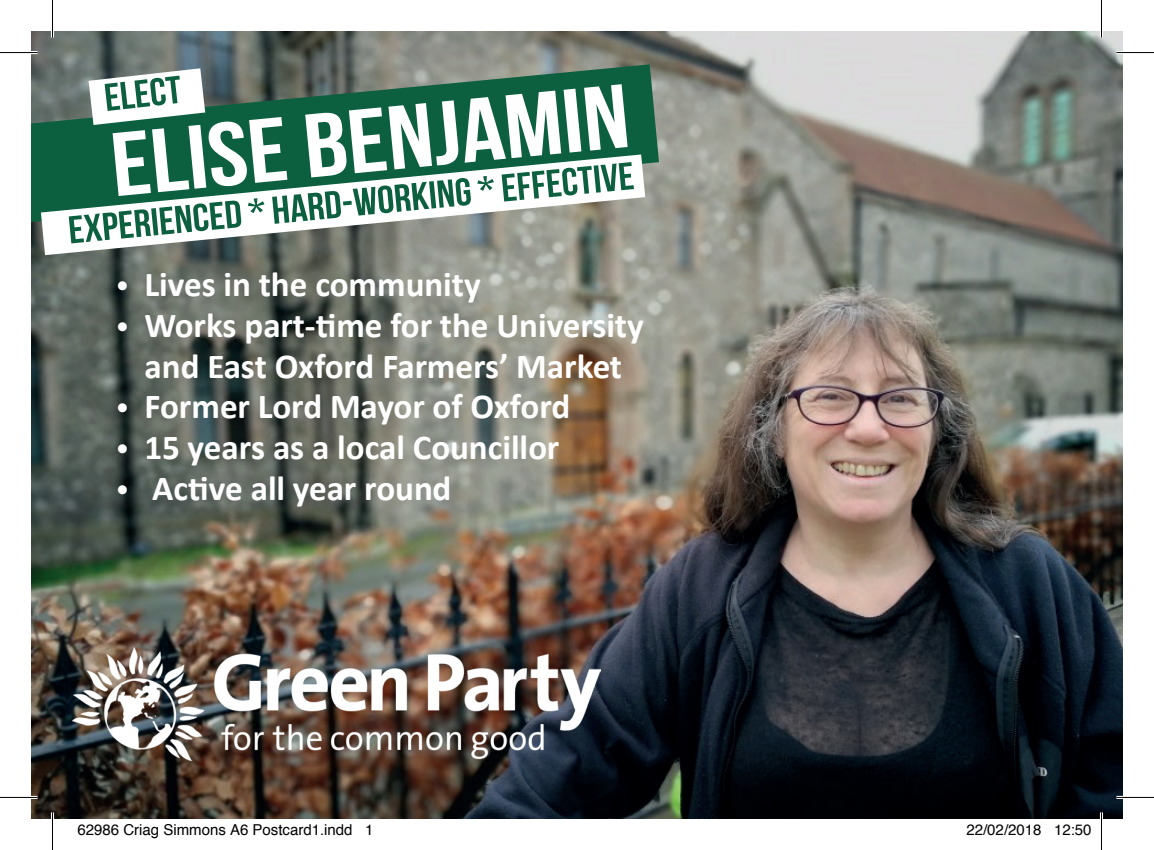
<style>
.page{position:relative;width:1154px;height:850px;background:#fff}
.page>*{position:absolute;margin:0;border:0;box-sizing:border-box;transform-origin:0 0}
.t1{font:700 35.25px "Calibri";letter-spacing:-.005em;color:#fff}
.t2{font:700 35px/40.5px "Calibri";color:#fff;text-align:center}
.t3{font:15px "Helvetica";color:#000}
</style>
<div class="page">
<img style="left:31px;top:31px;width:1092px;height:787px">
<svg style="left:31px;top:64px;width:628px;height:167px;background:#527364"></svg>
<svg style="left:113px;top:84px;width:515px;height:54px"></svg>
<svg style="left:41px;top:154px;width:604px;height:101px"></svg>
<svg style="left:69px;top:138px;width:565px;height:105px"></svg>
<img style="left:73px;top:647px;width:528px;height:113px">
<svg style="left:89px;top:68px;width:116px;height:57px"></svg>
<hr style="left:0;top:51px;width:38px;height:3px;background:#fff">
<hr style="left:1116px;top:51px;width:38px;height:3px;background:#fff">
<hr style="left:0;top:795px;width:38px;height:3px;background:#fff">
<hr style="left:1116px;top:795px;width:38px;height:3px;background:#fff">
<hr style="left:51px;top:0;width:3px;height:38px;background:#fff">
<hr style="left:51px;top:812px;width:3px;height:37px;background:#fff">
<hr style="left:1100px;top:0;width:3px;height:38px;background:#fff">
<hr style="left:1100px;top:812px;width:3px;height:37px;background:#fff">
<hr style="left:0;top:52px;width:38px;height:1px;background:#000">
<hr style="left:1116px;top:52px;width:38px;height:1px;background:#000">
<hr style="left:0;top:796px;width:38px;height:1px;background:#000">
<hr style="left:1116px;top:796px;width:38px;height:1px;background:#000">
<hr style="left:52px;top:0;width:1px;height:38px;background:#000">
<hr style="left:52px;top:812px;width:1px;height:37px;background:#000">
<hr style="left:1101px;top:0;width:1px;height:38px;background:#000">
<hr style="left:1101px;top:812px;width:1px;height:37px;background:#000">
<p class="t2" style="left:117px;top:264px;width:365px">• Lives in the community</p>
<p class="t2" style="left:117px;top:304px;width:529px">• Works part-time for the University and East Oxford Farmers’ Market</p>
<p class="t1" style="left:117px;top:381px;width:455px">• Former Lord Mayor of Oxford</p>
<p class="t2" style="left:117px;top:426px;width:444px">• 15 years as a local Councillor</p>
<p class="t2" style="left:117px;top:467px;width:336px">• Active all year round</p>
<p class="t3" style="left:78px;top:816px;width:297px">62986 Criag Simmons A6 Postcard1.indd 1</p>
<p class="t3" style="left:966px;top:816px;width:127px">22/02/2018 12:50</p>
</div>
